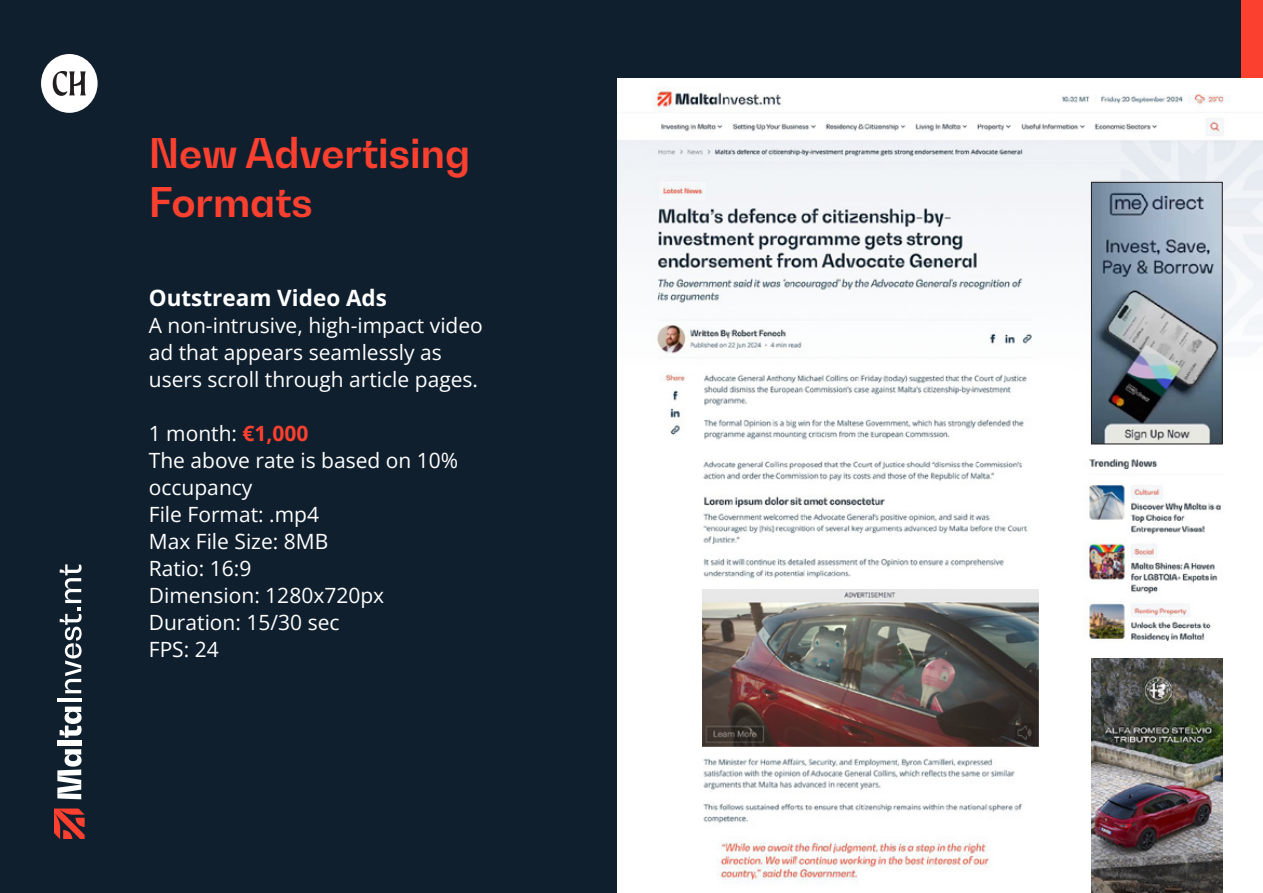
<style>
.page{position:relative;width:1263px;height:893px;background:#0f1f2e}
.page>*{position:absolute;margin:0;border:0;box-sizing:border-box;transform-origin:0 0}
.t1{font:700 40.5px/48.6px "Bw Gradual DEMO";color:#fc4030}
.t2{font:700 22.5px "Open Sans";color:#fff}
.t3{font:21px/27px "Open Sans";color:#fff}
.s1{font-weight:700;color:#fc4030}
</style>
<div class="page">
<svg style="left:41px;top:54px;width:57px;height:59px"></svg>
<svg style="left:54px;top:808px;width:31px;height:31px"></svg>
<svg style="left:57px;top:749px;width:25px;height:50px"></svg>
<div style="left:57px;top:740px;width:24px;height:6px;background:#fff"></div>
<svg style="left:60px;top:707px;width:22px;height:31px"></svg>
<hr style="left:57px;top:698px;width:24px;height:4px;background:#fff">
<svg style="left:60px;top:564px;width:22px;height:129px"></svg>
<div style="left:1242px;top:0;width:21px;height:893px;background:#fc4030"></div>
<div style="left:617px;top:78px;width:646px;height:427px;background:#fff"></div>
<img style="left:617px;top:87px;width:646px;height:279px">
<img style="left:1075px;top:366px;width:188px;height:300px">
<img style="left:617px;top:460px;width:458px;height:206px">
<div style="left:647px;top:604px;width:38px;height:111px;background:#fff"></div>
<img style="left:661px;top:373px;width:366px;height:67px">
<img style="left:617px;top:666px;width:646px;height:227px">
<img style="left:702px;top:590px;width:336px;height:156px">
<img style="left:1091px;top:659px;width:131px;height:234px">
<img style="left:1093px;top:184px;width:127px;height:258px">
<div style="left:1091px;top:182px;width:131px;height:262px;border:1px solid #231f20"></div>
<h1 class="t1" style="left:149px;top:128px;width:323px">New Advertising<br>Formats</h1>
<p class="t2" style="left:149px;top:283px;width:240px">Outstream Video Ads</p>
<p class="t3" style="left:149px;top:312px;width:336px">A non-intrusive, high-impact video ad that appears seamlessly as users scroll through article pages.</p>
<p class="t3" style="left:149px;top:420px;width:311px">1 month: <span class="s1">€1,000<br></span>The above rate is based on 10% occupancy<br>File Format: .mp4<br>Max File Size: 8MB<br>Ratio: 16:9<br>Dimension: 1280x720px<br>Duration: 15/30 sec<br>FPS: 24</p>
</div>
